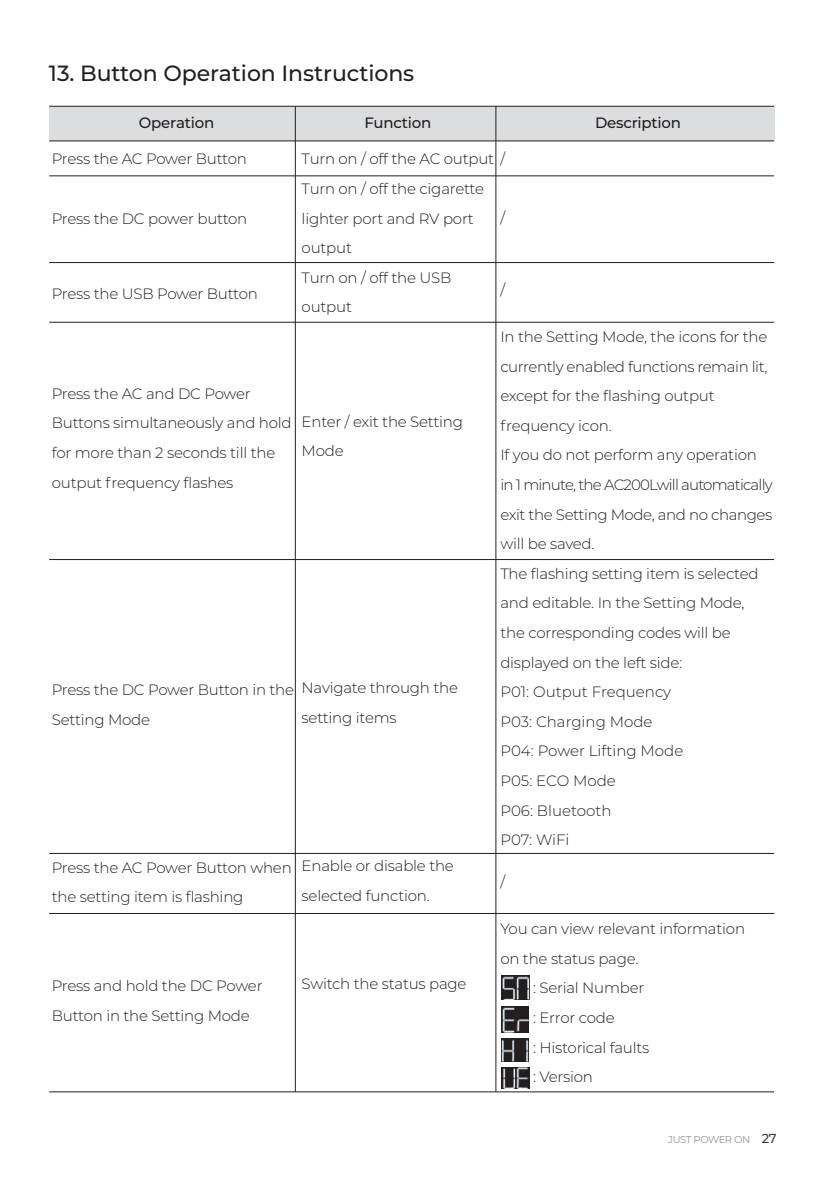
<style>
.page{position:relative;width:823px;height:1191px;background:#fff}
.page>*{position:absolute;margin:0;border:0;box-sizing:border-box;transform-origin:0 0}
.t1{font:500 22px "Montserrat";letter-spacing:-.005em;color:#231f20}
.t2{font:300 15px/29.6px "Montserrat";letter-spacing:-.015em;color:#231f20}
.t3{font:500 15px "Montserrat";letter-spacing:-.015em;color:#231f20}
.t4{font:10px "Montserrat";letter-spacing:-.04em;color:#939598}
.s1{font-weight:500;font-size:13px;color:#3e3e3f}
</style>
<div class="page">
<div style="left:49px;top:106px;width:724px;height:35px;background:#dcdddf"></div>
<hr style="left:49px;top:175px;width:724px;height:1px;background:#231f20">
<hr style="left:49px;top:262px;width:724px;height:1px;background:#231f20">
<hr style="left:49px;top:322px;width:724px;height:1px;background:#231f20">
<hr style="left:49px;top:559px;width:724px;height:1px;background:#231f20">
<hr style="left:49px;top:853px;width:724px;height:1px;background:#231f20">
<hr style="left:49px;top:913px;width:724px;height:1px;background:#231f20">
<hr style="left:49px;top:1091px;width:724px;height:1px;background:#231f20">
<hr style="left:49px;top:141px;width:724px;height:1px;background:#231f20">
<hr style="left:49px;top:106px;width:724px;height:1px;background:#231f20">
<hr style="left:495px;top:106px;width:1px;height:985px;background:#231f20">
<hr style="left:295px;top:106px;width:1px;height:985px;background:#231f20">
<img style="left:501px;top:975px;width:28px;height:24px">
<img style="left:501px;top:1006px;width:27px;height:26px">
<img style="left:501px;top:1038px;width:27px;height:23px">
<img style="left:501px;top:1067px;width:28px;height:21px">
<h1 class="t1" style="left:49px;top:57px;width:366px">13. Button Operation Instructions</h1>
<p class="t3" style="left:594px;top:112px;width:87px">Description</p>
<p class="t3" style="left:139px;top:112px;width:77px">Operation</p>
<p class="t3" style="left:364px;top:112px;width:68px">Function</p>
<p class="t2" style="left:52px;top:144px;width:196px">Press the AC Power Button</p>
<p class="t2" style="left:301px;top:144px;width:205px">Turn on / off the AC output /<br>Turn on / off the cigarette lighter port and RV port output<br>Turn on / off the USB output</p>
<p class="t2" style="left:500px;top:203px;width:6px">/</p>
<p class="t2" style="left:52px;top:203px;width:197px">Press the DC power button</p>
<p class="t2" style="left:500px;top:274px;width:6px">/</p>
<p class="t2" style="left:500px;top:321px;width:274px">In the Setting Mode, the icons for the currently enabled functions remain lit, except for the flashing output frequency icon.<br>If you do not perform any operation in 1 minute, the AC200Lwill automatically exit the Setting Mode, and no changes will be saved.<br>The flashing setting item is selected and editable. In the Setting Mode, the corresponding codes will be displayed on the left side:<br>P01: Output Frequency<br>P03: Charging Mode<br>P04: Power Lifting Mode<br>P05: ECO Mode<br>P06: Bluetooth<br>P07: WiFi</p>
<p class="t2" style="left:500px;top:866px;width:6px">/</p>
<p class="t2" style="left:500px;top:913px;width:246px">You can view relevant information</p>
<p class="t2" style="left:500px;top:943px;width:140px">on the status page.</p>
<p class="t2" style="left:532px;top:972px;width:113px">: Serial Number</p>
<p class="t2" style="left:532px;top:1002px;width:83px">: Error code</p>
<p class="t2" style="left:532px;top:1032px;width:118px">: Historical faults</p>
<p class="t2" style="left:532px;top:1061px;width:61px">: Version</p>
<p class="t2" style="left:52px;top:278px;width:207px">Press the USB Power Button</p>
<p class="t2" style="left:52px;top:378px;width:241px">Press the AC and DC Power<br>Buttons simultaneously and hold for more than 2 seconds till the output frequency flashes</p>
<p class="t2" style="left:301px;top:406px;width:163px">Enter / exit the Setting<br>Mode</p>
<p class="t2" style="left:301px;top:672px;width:158px">Navigate through the setting items</p>
<p class="t2" style="left:52px;top:674px;width:244px">Press the DC Power Button in the<br>Setting Mode</p>
<p class="t2" style="left:301px;top:850px;width:154px">Enable or disable the selected function.</p>
<p class="t2" style="left:52px;top:852px;width:241px">Press the AC Power Button when the setting item is flashing</p>
<p class="t2" style="left:301px;top:968px;width:166px">Switch the status page</p>
<p class="t2" style="left:52px;top:970px;width:212px">Press and hold the DC Power<br>Button in the Setting Mode</p>
<p class="t4" style="left:667px;top:1132px;width:110px">JUST POWER ON <span class="s1">27</span></p>
</div>
